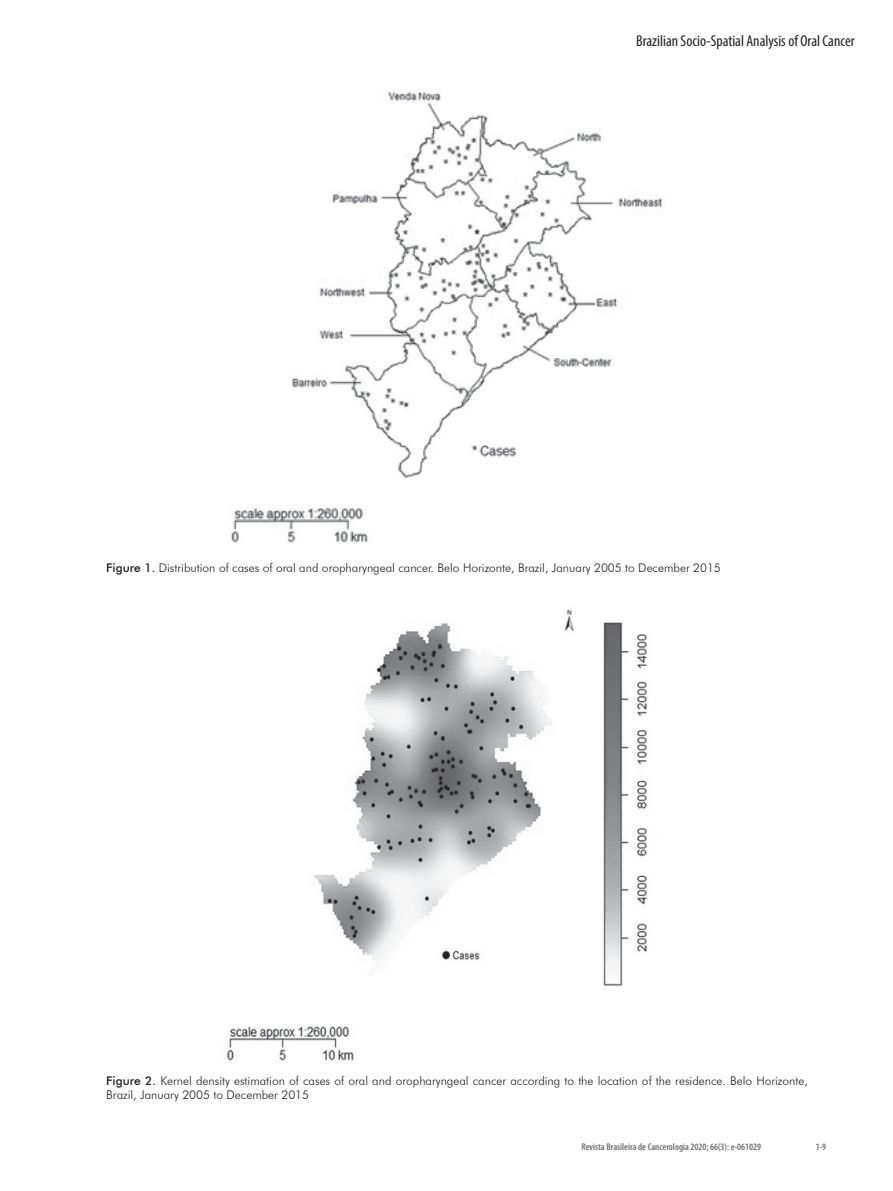
<style>
.page{position:relative;width:893px;height:1191px;background:#fff}
.page>*{position:absolute;margin:0;border:0;box-sizing:border-box;transform-origin:0 0}
.t1{font:condensed 15.75px "Myriad Pro";color:#231f20}
.t2{font:300 12px/13.5px "Futura BT";color:#231f20}
.t3{font:600 condensed 9.75px "Myriad Pro";color:#6c6d70}
.s1{font-weight:500}
</style>
<div class="page">
<img style="left:231px;top:91px;width:432px;height:452px">
<img style="left:227px;top:609px;width:420px;height:452px">
<h1 class="t1" style="left:636px;top:31px;width:220px">Brazilian Socio-Spatial Analysis of Oral Cancer</h1>
<p class="t2" style="left:106px;top:560px;width:616px"><span class="s1">Figure 1.</span> Distribution of cases of oral and oropharyngeal cancer. Belo Horizonte, Brazil, January 2005 to December 2015</p>
<p class="t2" style="left:106px;top:1074px;width:703px"><span class="s1">Figure 2.</span> Kernel density estimation of cases of oral and oropharyngeal cancer according to the location of the residence. Belo Horizonte,<br>Brazil, January 2005 to December 2015</p>
<p class="t3" style="left:581px;top:1141px;width:181px">Revista Brasileira de Cancerologia 2020; 66(3): e-061029</p>
<p class="t3" style="left:816px;top:1141px;width:12px">1-9</p>
</div>
